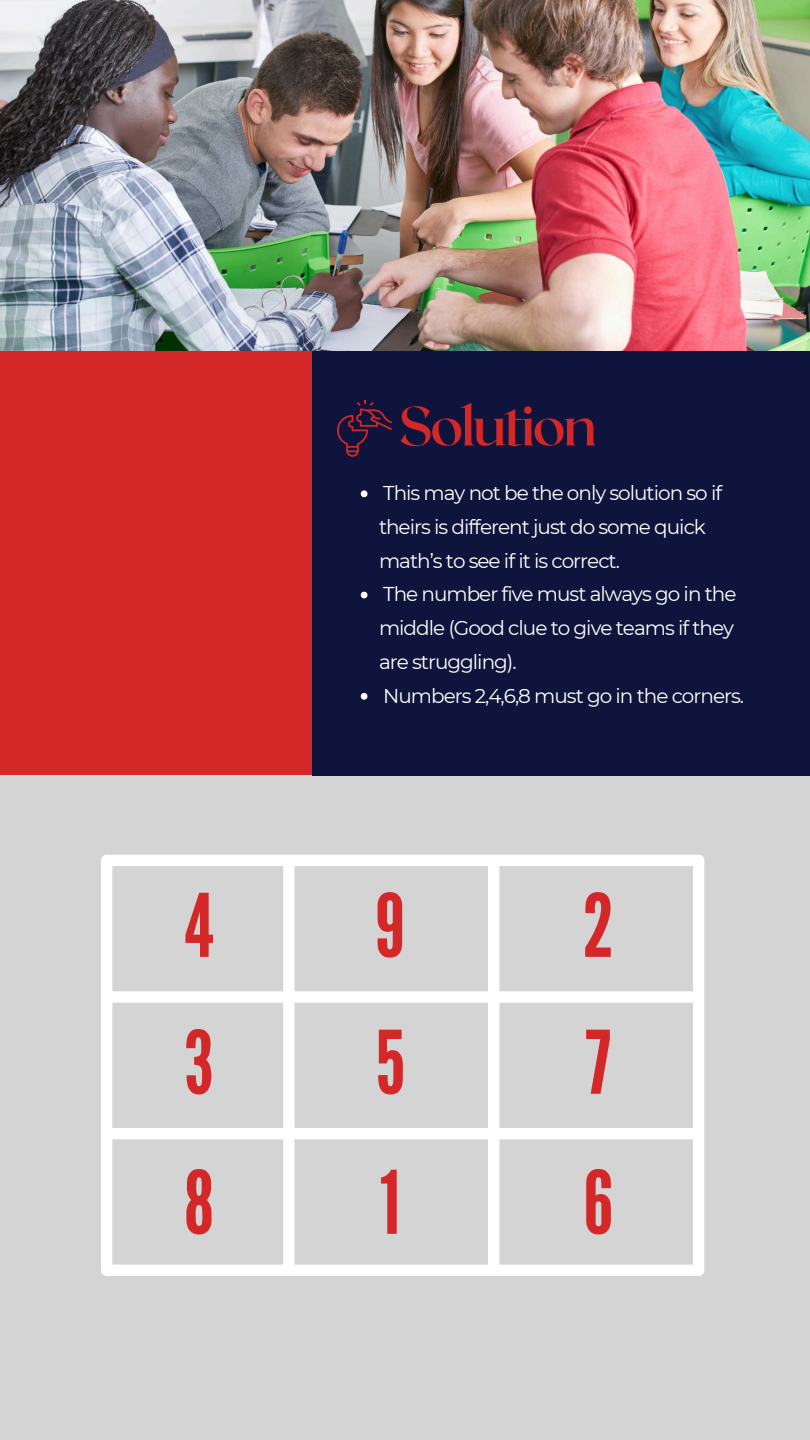
<style>
.page{position:relative;width:810px;height:1440px;background:#d4d4d4}
.page>*{position:absolute;margin:0;border:0;box-sizing:border-box;transform-origin:0 0}
.t1{font:87.2px "League Gothic";color:#d32728}
.t2{font:600 55px "Roxborough CF";letter-spacing:-.05em;color:#d32728}
.t3{font:20px/33.8px "Montserrat";letter-spacing:-.05em;color:#fff}
</style>
<div class="page">
<img style="left:0;top:0;width:810px;height:351px">
<div style="left:0;top:351px;width:313px;height:424px;background:#d32728"></div>
<svg style="left:101px;top:855px;width:603px;height:421px"></svg>
<div style="left:313px;top:351px;width:497px;height:425px;background:#0e143b"></div>
<svg style="left:337px;top:400px;width:55px;height:57px"></svg>
<svg style="left:361px;top:490px;width:7px;height:7px"></svg>
<svg style="left:361px;top:592px;width:7px;height:6px"></svg>
<svg style="left:361px;top:693px;width:7px;height:7px"></svg>
<p class="t2" style="left:399px;top:390px;width:200px">Solution</p>
<h1 class="t3" style="left:379px;top:476px;width:345px">This may not be the only solution so if theirs is different just do some quick math’s to see if it is correct.</h1>
<p class="t3" style="left:379px;top:577px;width:359px">The number five must always go in the middle (Good clue to give teams if they are struggling).</p>
<p class="t3" style="left:383px;top:679px;width:362px">Numbers 2,4,6,8 must go in the corners.</p>
<p class="t1" style="left:184px;top:875px;width:31px">4</p>
<p class="t1" style="left:375px;top:875px;width:31px">9</p>
<p class="t1" style="left:583px;top:875px;width:33px">2</p>
<p class="t1" style="left:184px;top:1012px;width:31px">3</p>
<p class="t1" style="left:375px;top:1012px;width:32px">5</p>
<p class="t1" style="left:586px;top:1012px;width:27px">7</p>
<p class="t1" style="left:184px;top:1152px;width:31px">8</p>
<p class="t1" style="left:380px;top:1152px;width:22px">1</p>
<p class="t1" style="left:583px;top:1152px;width:31px">6</p>
</div>
